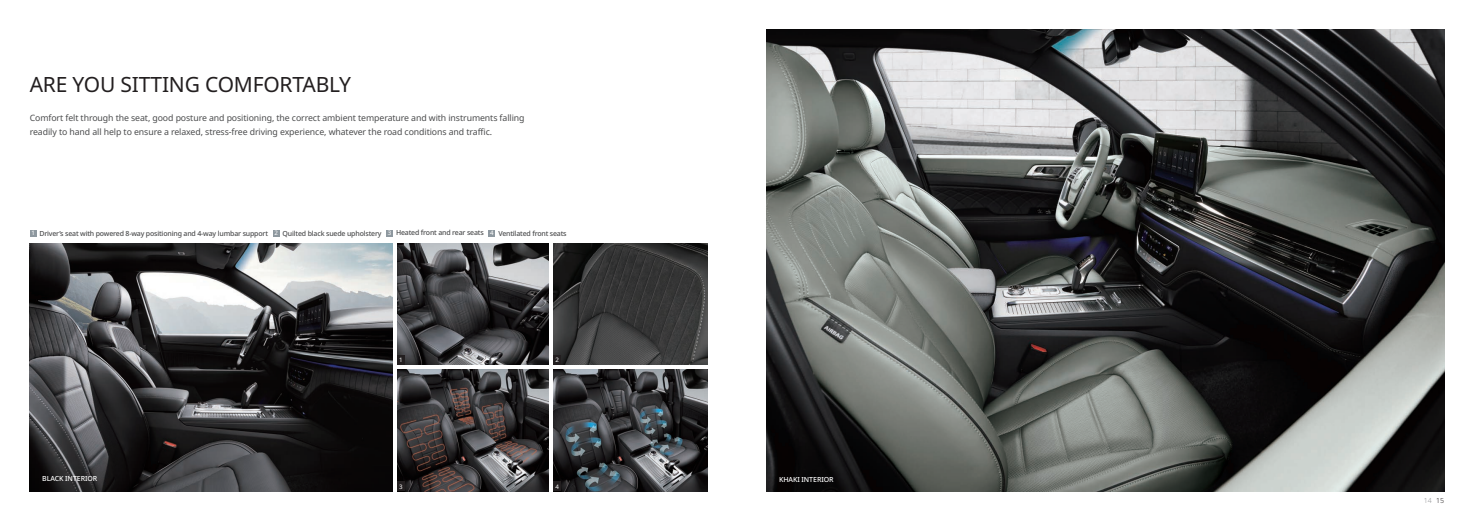
<style>
.page{position:relative;width:1474px;height:521px;background:#fff}
.page>*{position:absolute;margin:0;border:0;box-sizing:border-box;transform-origin:0 0}
.해드라인-20pt{font:21px "Noto Sans";letter-spacing:-.01em;color:#231f20}
.해드라인-20pt-2{font:8.75px "Noto Sans";letter-spacing:-.01em;color:#4b4c4d}
.t1{font:500 7px "Noto Sans";letter-spacing:-.025em;color:#4b4c4d}
.t2{font:500 7px "Noto Sans";letter-spacing:-.01em;color:#fff}
.t3{font:300 7px "Noto Sans";color:#939598}
.t4{font:300 7px "Noto Sans";color:#231f20}
.t5{font:6.12px "Noto Sans";color:#fff}
</style>
<div class="page">
<img style="left:766px;top:30px;width:678px;height:461px">
<img style="left:30px;top:243px;width:362px;height:248px">
<img style="left:397px;top:243px;width:151px;height:122px">
<img style="left:397px;top:370px;width:151px;height:121px">
<img style="left:553px;top:243px;width:154px;height:122px">
<img style="left:553px;top:370px;width:154px;height:121px">
<div style="left:30px;top:230px;width:6px;height:7px;background:#8e989f"></div>
<div style="left:273px;top:230px;width:6px;height:7px;background:#8e989f"></div>
<div style="left:386px;top:230px;width:7px;height:7px;background:#8e989f"></div>
<div style="left:488px;top:230px;width:7px;height:7px;background:#8e989f"></div>
<div style="left:397px;top:355px;width:7px;height:10px;background:#231f20"></div>
<div style="left:397px;top:481px;width:7px;height:10px;background:#231f20"></div>
<div style="left:553px;top:355px;width:8px;height:10px;background:#231f20"></div>
<div style="left:553px;top:481px;width:8px;height:10px;background:#231f20"></div>
<p class="해드라인-20pt" style="left:30px;top:73px;width:323px">ARE YOU SITTING COMFORTABLY</p>
<p class="해드라인-20pt-2" style="left:30px;top:113px;width:496px">Comfort felt through the seat, good posture and positioning, the correct ambient temperature and with instruments falling</p>
<p class="해드라인-20pt-2" style="left:30px;top:127px;width:464px">readily to hand all help to ensure a relaxed, stress-free driving experience, whatever the road conditions and traffic.</p>
<p class="t5" style="left:31px;top:229px;width:5px">1</p>
<p class="t1" style="left:39px;top:229px;width:230px">Driver’s seat with powered 8-way positioning and 4-way lumbar support</p>
<p class="t5" style="left:274px;top:229px;width:5px">2</p>
<p class="t1" style="left:282px;top:229px;width:100px">Quilted black suede upholstery</p>
<p class="t5" style="left:388px;top:229px;width:5px">3</p>
<p class="t1" style="left:396px;top:229px;width:89px">Heated front and rear seats</p>
<p class="t5" style="left:490px;top:229px;width:5px">4</p>
<p class="t1" style="left:498px;top:229px;width:70px">Ventilated front seats</p>
<p class="t2" style="left:42px;top:475px;width:57px">BLACK INTERIOR</p>
<p class="t5" style="left:399px;top:356px;width:5px">1</p>
<p class="t5" style="left:399px;top:483px;width:5px">3</p>
<p class="t5" style="left:555px;top:356px;width:5px">2</p>
<p class="t5" style="left:555px;top:483px;width:5px">4</p>
<p class="t2" style="left:779px;top:475px;width:56px">KHAKI INTERIOR</p>
<p class="t3" style="left:1423px;top:496px;width:9px">14</p>
<p class="t4" style="left:1436px;top:496px;width:9px">15</p>
</div>
